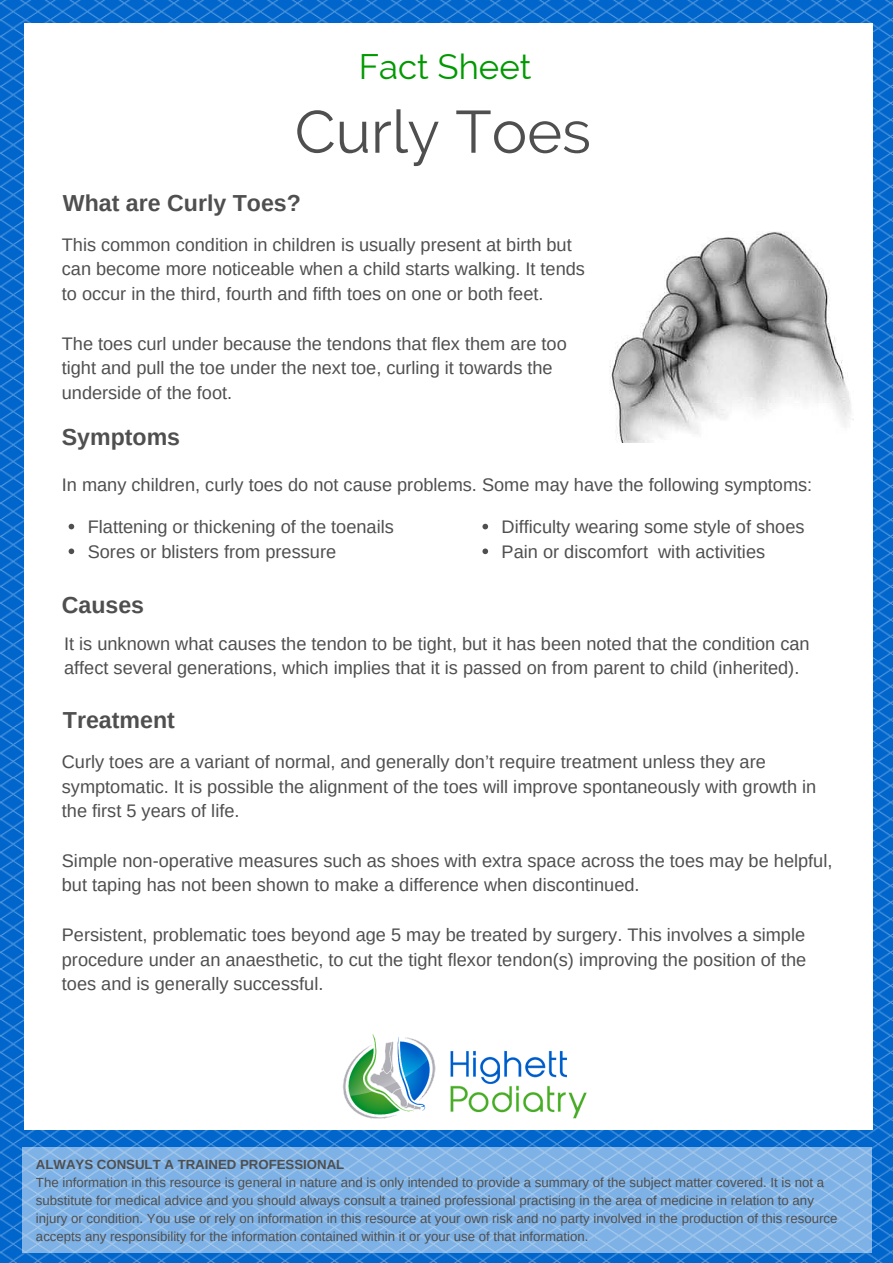
<style>
.page{position:relative;width:893px;height:1263px;background:#fff}
.page>*{position:absolute;margin:0;border:0;box-sizing:border-box;transform-origin:0 0}
.t1{font:59.55px "Raleway";color:#4f4f4f}
.t2{font:34.65px "Raleway";color:#090}
.t3{font:700 23.1px "Arimo";color:#4f4f4f}
.t4{font:18.15px/24.8px "Arimo";color:#4f4f4f}
.t5{font:13.2px/18px "Arimo";color:#4f4f4f}
.t6{font:700 13.2px "Arimo";color:#4f4f4f}
</style>
<div class="page">
<img style="left:0;top:0;width:892px;height:1262px">
<div style="left:24px;top:23px;width:848px;height:1106px;background:#fff"></div>
<img style="left:343px;top:1034px;width:244px;height:85px">
<svg style="left:69px;top:524px;width:5px;height:5px"></svg>
<svg style="left:69px;top:548px;width:5px;height:6px"></svg>
<img style="left:610px;top:231px;width:241px;height:212px">
<svg style="left:482px;top:524px;width:6px;height:5px"></svg>
<svg style="left:482px;top:548px;width:6px;height:6px"></svg>
<svg style="left:22px;top:1146px;width:850px;height:106px;background:#83b4e5"></svg>
<h2 class="t2" style="left:359px;top:46px;width:174px">Fact Sheet</h2>
<h1 class="t1" style="left:295px;top:97px;width:298px">Curly Toes</h1>
<p class="t3" style="left:63px;top:190px;width:239px">What are Curly Toes?</p>
<p class="t4" style="left:62px;top:232px;width:524px">This common condition in children is usually present at birth but can become more noticeable when a child starts walking. It tends to occur in the third, fourth and fifth toes on one or both feet.</p>
<p class="t4" style="left:62px;top:331px;width:506px">The toes curl under because the tendons that flex them are too tight and pull the toe under the next toe, curling it towards the underside of the foot.</p>
<p class="t3" style="left:62px;top:424px;width:120px">Symptoms</p>
<p class="t4" style="left:62px;top:472px;width:751px">In many children, curly toes do not cause problems. Some may have the following symptoms:</p>
<p class="t4" style="left:88px;top:514px;width:307px">Flattening or thickening of the toenails<br>Sores or blisters from pressure</p>
<p class="t4" style="left:501px;top:514px;width:304px">Difficulty wearing some style of shoes<br>Pain or discomfort with activities</p>
<p class="t3" style="left:62px;top:592px;width:84px">Causes</p>
<p class="t4" style="left:64px;top:631px;width:747px">It is unknown what causes the tendon to be tight, but it has been noted that the condition can affect several generations, which implies that it is passed on from parent to child (inherited).</p>
<p class="t3" style="left:63px;top:707px;width:113px">Treatment</p>
<p class="t4" style="left:62px;top:749px;width:756px">Curly toes are a variant of normal, and generally don’t require treatment unless they are symptomatic. It is possible the alignment of the toes will improve spontaneously with growth in the first 5 years of life.</p>
<p class="t4" style="left:62px;top:848px;width:772px">Simple non-operative measures such as shoes with extra space across the toes may be helpful, but taping has not been shown to make a difference when discontinued.</p>
<p class="t4" style="left:62px;top:922px;width:746px;text-align:justify">Persistent, problematic toes beyond age 5 may be treated by surgery. This involves a simple procedure under an anaesthetic, to cut the tight flexor tendon(s) improving the position of the toes and is generally successful.</p>
<p class="t6" style="left:36px;top:1157px;width:310px">ALWAYS CONSULT A TRAINED PROFESSIONAL</p>
<p class="t5" style="left:36px;top:1173px;width:802px">The information in this resource is general in nature and is only intended to provide a summary of the subject matter covered. It is not a substitute for medical advice and you should always consult a trained professional practising in the area of medicine in relation to any injury or condition. You use or rely on information in this resource at your own risk and no party involved in the production of this resource accepts any responsibility for the information contained within it or your use of that information.</p>
</div>
